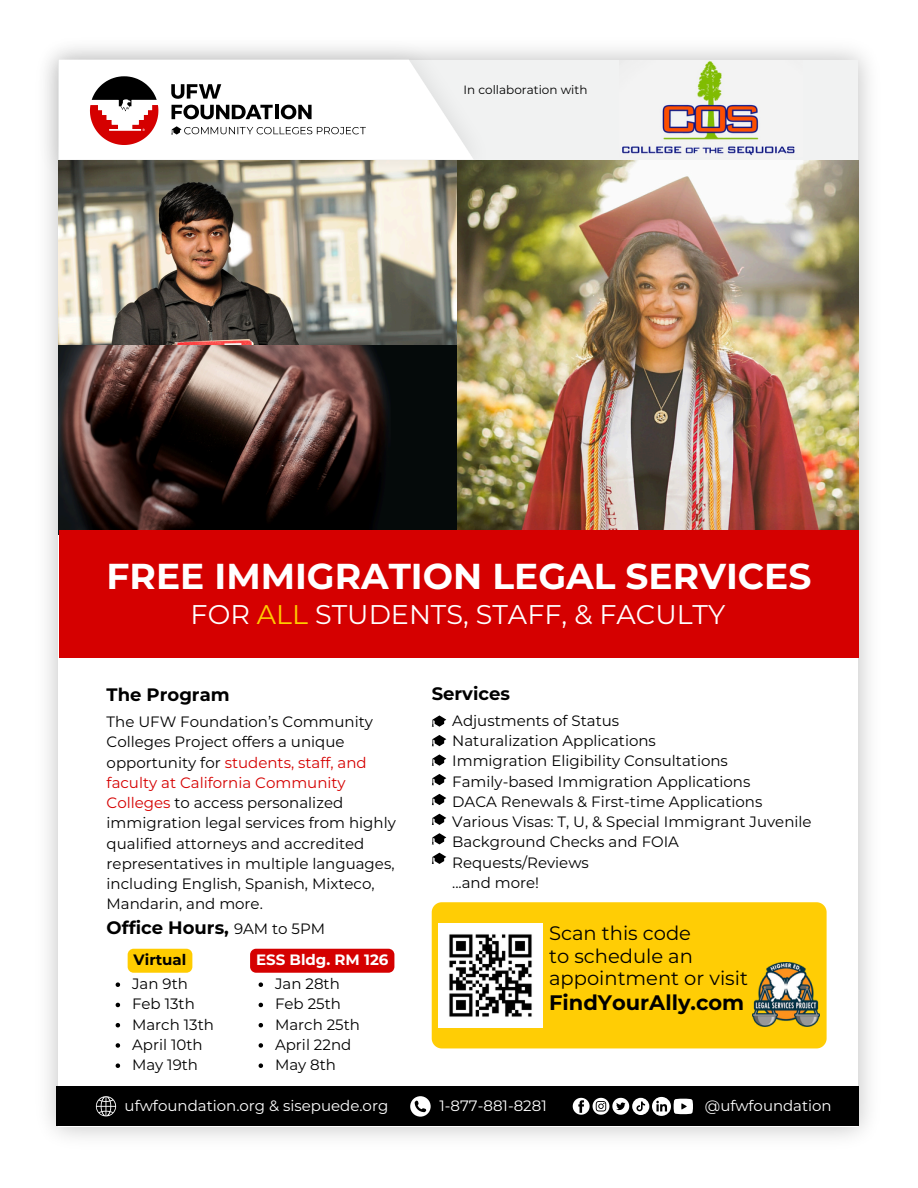
<style>
.page{position:relative;width:918px;height:1188px;background:#fff}
.page>*{position:absolute;margin:0;border:0;box-sizing:border-box;transform-origin:0 0}
.t1{font:700 36px "Montserrat";color:#fff}
.t2{font:27px "Montserrat";color:#fff}
.t3{font:700 21px "Montserrat";color:#000}
.t4{font:19.5px/22.5px "Montserrat";color:#000}
.t5{font:700 18px "Montserrat";color:#000}
.t6{font:15px/20.2px "Montserrat";color:#000}
.t7{font:15px "Montserrat";color:#fff}
.t8{font:700 15px "Montserrat";color:#fff}
.t9{font:700 15px "Montserrat";color:#000}
.t10{font:12px "Montserrat";color:#000}
.s1{color:#fc0}
.s2{color:#d50000}
</style>
<div class="page">
<img style="left:47px;top:49px;width:822px;height:1089px">
<div style="left:59px;top:60px;width:799px;height:1067px;background:#fff"></div>
<div style="left:59px;top:60px;width:799px;height:100px;background:#f1f2f2"></div>
<img style="left:59px;top:192px;width:399px;height:338px">
<img style="left:45px;top:47px;width:462px;height:145px">
<img style="left:458px;top:160px;width:400px;height:370px">
<div style="left:59px;top:530px;width:799px;height:128px;background:#d50000"></div>
<svg style="left:59px;top:60px;width:415px;height:100px"></svg>
<svg style="left:432px;top:715px;width:14px;height:12px"></svg>
<svg style="left:432px;top:735px;width:14px;height:11px"></svg>
<svg style="left:432px;top:754px;width:14px;height:12px"></svg>
<svg style="left:432px;top:774px;width:14px;height:11px"></svg>
<svg style="left:432px;top:794px;width:14px;height:11px"></svg>
<svg style="left:432px;top:814px;width:14px;height:11px"></svg>
<svg style="left:432px;top:833px;width:14px;height:11px"></svg>
<svg style="left:432px;top:853px;width:14px;height:11px"></svg>
<div style="left:432px;top:902px;width:395px;height:146px;background:#ffcd05"></div>
<div style="left:56px;top:1086px;width:802px;height:40px;background:#000"></div>
<svg style="left:96px;top:1096px;width:20px;height:20px"></svg>
<svg style="left:410px;top:1096px;width:20px;height:20px"></svg>
<svg style="left:573px;top:1097px;width:120px;height:19px"></svg>
<img style="left:439px;top:924px;width:103px;height:103px">
<img style="left:622px;top:61px;width:173px;height:94px">
<img style="left:752px;top:963px;width:68px;height:64px">
<div style="left:128px;top:949px;width:64px;height:24px;background:#fc0"></div>
<div style="left:250px;top:949px;width:144px;height:24px;background:#d50000"></div>
<svg style="left:116px;top:982px;width:4px;height:5px"></svg>
<svg style="left:116px;top:1003px;width:4px;height:4px"></svg>
<svg style="left:116px;top:1023px;width:4px;height:4px"></svg>
<svg style="left:116px;top:1043px;width:4px;height:5px"></svg>
<svg style="left:116px;top:1063px;width:4px;height:5px"></svg>
<svg style="left:259px;top:982px;width:4px;height:5px"></svg>
<svg style="left:259px;top:1003px;width:4px;height:4px"></svg>
<svg style="left:259px;top:1023px;width:4px;height:4px"></svg>
<svg style="left:259px;top:1043px;width:4px;height:5px"></svg>
<svg style="left:259px;top:1063px;width:4px;height:5px"></svg>
<p class="t10" style="left:464px;top:83px;width:125px">In collaboration with</p>
<p class="t1" style="left:107px;top:554px;width:706px">FREE IMMIGRATION LEGAL SERVICES</p>
<h5 class="t2" style="left:191px;top:598px;width:536px">FOR <span class="s1">ALL</span> STUDENTS, STAFF, &amp; FACULTY</h5>
<h6 class="t5" style="left:107px;top:684px;width:125px">The Program</h6>
<h6 class="t5" style="left:432px;top:683px;width:80px">Services</h6>
<p class="t6" style="left:107px;top:712px;width:291px">The UFW Foundation’s Community Colleges Project offers a unique opportunity for <span class="s2">students, staff, and faculty at California Community Colleges</span> to access personalized immigration legal services from highly qualified attorneys and accredited representatives in multiple languages, including English, Spanish, Mixteco, Mandarin, and more.</p>
<p class="t6" style="left:452px;top:710px;width:169px">Adjustments of Status</p>
<p class="t6" style="left:452px;top:731px;width:205px">Naturalization Applications</p>
<p class="t6" style="left:452px;top:751px;width:277px">Immigration Eligibility Consultations</p>
<p class="t6" style="left:452px;top:771px;width:300px">Family-based Immigration Applications</p>
<h1 class="t6" style="left:452px;top:791px;width:312px">DACA Renewals &amp; First-time Applications</h1>
<h2 class="t6" style="left:452px;top:812px;width:361px">Various Visas: T, U, &amp; Special Immigrant Juvenile</h2>
<h5 class="t6" style="left:452px;top:832px;width:228px">Background Checks and FOIA<br>Requests/Reviews</h5>
<h5 class="t6" style="left:452px;top:872px;width:88px">...and more!</h5>
<p class="t5" style="left:107px;top:917px;width:124px">Office Hours,</p>
<p class="t6" style="left:234px;top:918px;width:93px">9AM to 5PM</p>
<p class="t9" style="left:134px;top:951px;width:54px">Virtual</p>
<p class="t8" style="left:256px;top:951px;width:134px">ESS Bldg. RM 126</p>
<p class="t6" style="left:132px;top:974px;width:57px">Jan 9th</p>
<p class="t6" style="left:132px;top:994px;width:64px">Feb 13th</p>
<p class="t6" style="left:132px;top:1014px;width:83px">March 13th</p>
<p class="t6" style="left:132px;top:1034px;width:72px">April 10th</p>
<p class="t6" style="left:132px;top:1055px;width:68px">May 19th</p>
<p class="t6" style="left:275px;top:974px;width:66px">Jan 28th</p>
<p class="t6" style="left:275px;top:994px;width:67px">Feb 25th</p>
<p class="t6" style="left:275px;top:1014px;width:86px">March 25th</p>
<p class="t6" style="left:275px;top:1034px;width:78px">April 22nd</p>
<p class="t6" style="left:275px;top:1055px;width:63px">May 8th</p>
<p class="t4" style="left:549px;top:922px;width:200px">Scan this code<br>to schedule an appointment or visit</p>
<p class="t3" style="left:549px;top:990px;width:197px">FindYourAlly.com</p>
<p class="t7" style="left:125px;top:1097px;width:265px">ufwfoundation.org &amp; sisepuede.org</p>
<p class="t7" style="left:439px;top:1097px;width:109px">1-877-881-8281</p>
<p class="t7" style="left:705px;top:1097px;width:128px">@ufwfoundation</p>
</div>
